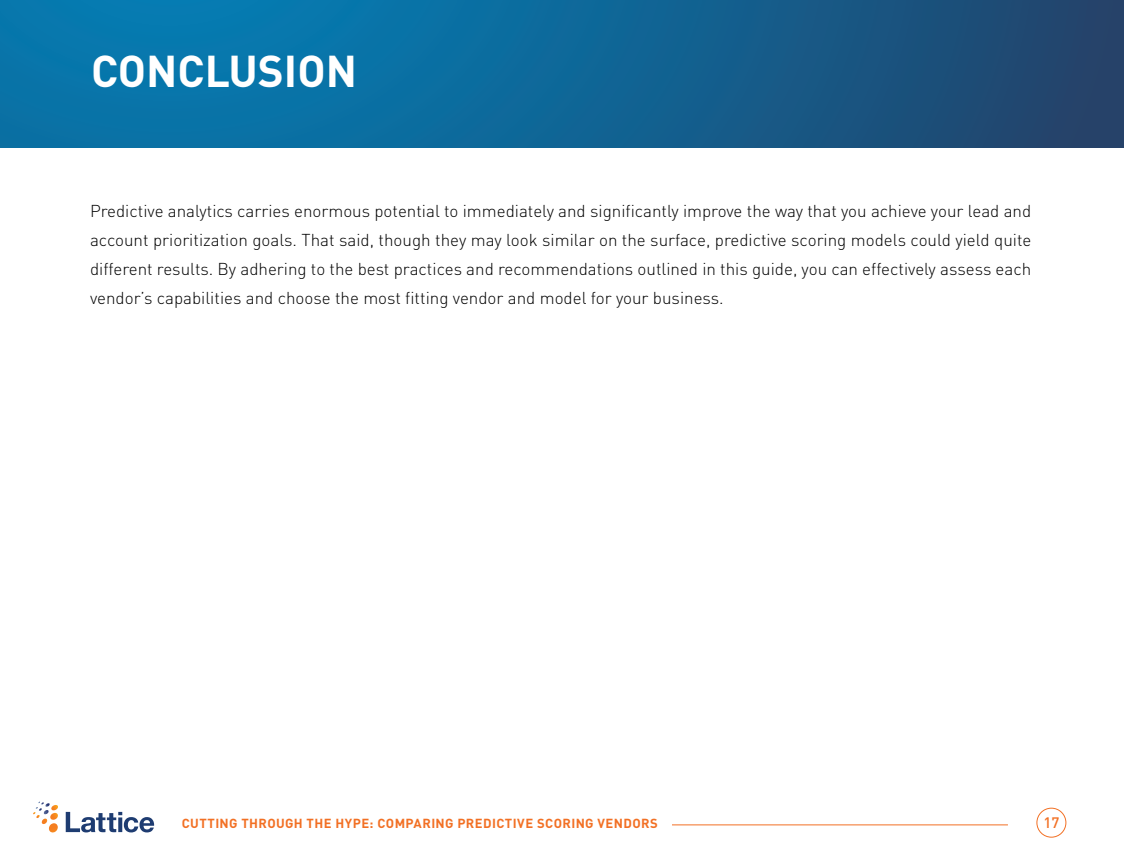
<style>
.page{position:relative;width:1124px;height:868px;background:#fff}
.page>*{position:absolute;margin:0;border:0;box-sizing:border-box;transform-origin:0 0}
.t1{font:700 44px "DIN Pro";color:#fff}
.t2{font:300 17px/29px "DIN Pro";color:#000;text-align:justify}
.t3{font:500 15px "DIN Pro";color:#f27024}
.t4{font:700 13px "DIN Pro";letter-spacing:.03em;color:#f27024}
</style>
<div class="page">
<div style="left:0;top:0;width:1124px;height:148px;background:linear-gradient(to right,#0280b8,#21476f)"></div>
<div style="left:1036px;top:808px;width:30px;height:30px;border:1px solid #f27024;border-radius:50%"></div>
<svg style="left:66px;top:812px;width:88px;height:20px"></svg>
<svg style="left:33px;top:802px;width:25px;height:31px"></svg>
<hr style="left:672px;top:824px;width:336px;height:1px;background:#f27024">
<h1 class="t1" style="left:91px;top:34px;width:267px">CONCLUSION</h1>
<p class="t2" style="left:90px;top:194px;width:943px">Predictive analytics carries enormous potential to immediately and significantly improve the way that you achieve your lead and account prioritization goals. That said, though they may look similar on the surface, predictive scoring models could yield quite different results. By adhering to the best practices and recommendations outlined in this guide, you can effectively assess each vendor’s capabilities and choose the most fitting vendor and model for your business.</p>
<p class="t4" style="left:182px;top:812px;width:478px">CUTTING THROUGH THE HYPE: COMPARING PREDICTIVE SCORING VENDORS</p>
<p class="t3" style="left:1043px;top:810px;width:17px">17</p>
</div>
